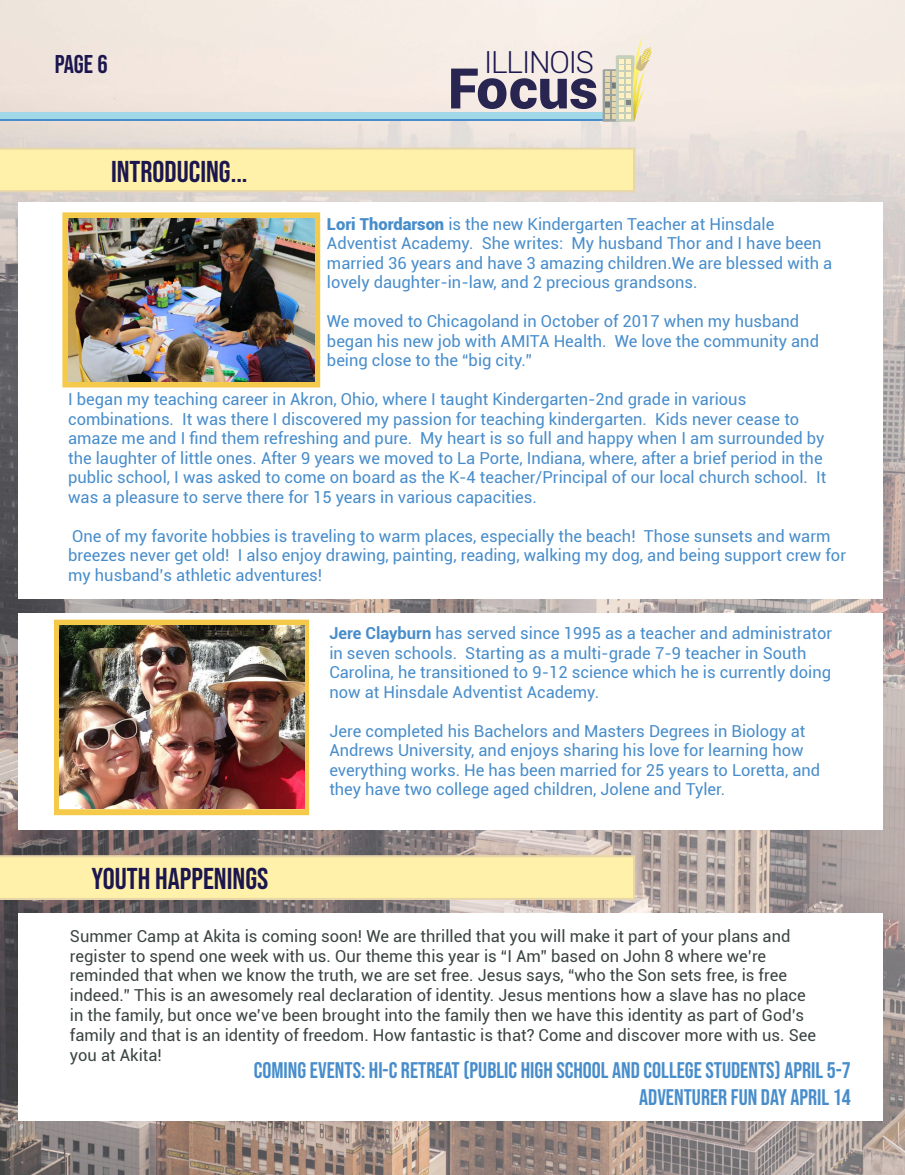
<style>
.page{position:relative;width:905px;height:1175px;background:#fff}
.page>*{position:absolute;margin:0;border:0;box-sizing:border-box;transform-origin:0 0}
.t1{font:900 56.1px "Roboto";color:#282551}
.t2{font:300 30.45px "Roboto";letter-spacing:-.04em;color:#1c164f}
.t3{font:30px "Bebas Neue";color:#1c164f}
.t4{font:25.5px "Bebas Neue";color:#1c164f}
.t5{font:22.5px/27px "Bebas Neue";color:#488dcb;text-align:right}
.t6{font:16.5px/19.5px "Roboto";color:#488dcb}
.t7{font:16.5px/19.8px "Roboto";color:#3a4442}
.s1{font-weight:900}
.s2{font-weight:700}
</style>
<div class="page">
<img style="left:0;top:0;width:904px;height:1174px">
<div style="left:18px;top:202px;width:864px;height:396px;background:#fff"></div>
<svg style="left:0;top:148px;width:635px;height:44px;background:#fdeea9"></svg>
<div style="left:0;top:114px;width:607px;height:7px;background:#488cca"></div>
<div style="left:0;top:112px;width:607px;height:7px;background:#a0d8e7"></div>
<svg style="left:602px;top:36px;width:49px;height:86px;background:#e2dcbe"></svg>
<div style="left:62px;top:212px;width:258px;height:175px;border:6px solid #f5ca4b"></div>
<img style="left:68px;top:218px;width:246px;height:164px">
<div style="left:18px;top:613px;width:864px;height:216px;background:#fff"></div>
<div style="left:54px;top:619px;width:255px;height:196px;border:6px solid #f5ca4b"></div>
<img style="left:60px;top:625px;width:244px;height:183px">
<svg style="left:0;top:855px;width:635px;height:45px;background:#fceda8"></svg>
<div style="left:18px;top:913px;width:864px;height:207px;background:#fff"></div>
<h3 class="t4" style="left:55px;top:50px;width:54px">PAGE 6</h3>
<h3 class="t3" style="left:111px;top:155px;width:138px">INTRODUCING...</h3>
<h2 class="t2" style="left:484px;top:41px;width:112px">ILLINOIS</h2>
<h1 class="t1" style="left:448px;top:49px;width:152px">Focus</h1>
<p class="t6" style="left:327px;top:213px;width:507px"><span class="s1">Lori Thordarson</span> is the new Kindergarten Teacher at Hinsdale Adventist Academy. She writes: My husband Thor and I have been married 36 years and have 3 amazing children.We are blessed with a lovely daughter-in-law, and 2 precious grandsons.</p>
<p class="t6" style="left:327px;top:311px;width:493px">We moved to Chicagoland in October of 2017 when my husband began his new job with AMITA Health. We love the community and being close to the “big city.”</p>
<p class="t6" style="left:68px;top:389px;width:759px">I began my teaching career in Akron, Ohio, where I taught Kindergarten-2nd grade in various combinations. It was there I discovered my passion for teaching kindergarten. Kids never cease to amaze me and I find them refreshing and pure. My heart is so full and happy when I am surrounded by the laughter of little ones. After 9 years we moved to La Porte, Indiana, where, after a brief period in the public school, I was asked to come on board as the K-4 teacher/Principal of our local church school. It was a pleasure to serve there for 15 years in various capacities.</p>
<p class="t6" style="left:68px;top:525px;width:779px">One of my favorite hobbies is traveling to warm places, especially the beach! Those sunsets and warm breezes never get old! I also enjoy drawing, painting, reading, walking my dog, and being support crew for my husband’s athletic adventures!</p>
<p class="t6" style="left:329px;top:623px;width:504px"><span class="s2">Jere Clayburn</span> has served since 1995 as a teacher and administrator in seven schools. Starting as a multi-grade 7-9 teacher in South Carolina, he transitioned to 9-12 science which he is currently doing now at Hinsdale Adventist Academy.</p>
<p class="t6" style="left:329px;top:720px;width:492px">Jere completed his Bachelors and Masters Degrees in Biology at Andrews University, and enjoys sharing his love for learning how everything works. He has been married for 25 years to Loretta, and they have two college aged children, Jolene and Tyler.</p>
<h3 class="t3" style="left:92px;top:861px;width:178px">YOUTH HAPPENINGS</h3>
<p class="t7" style="left:70px;top:925px;width:747px">Summer Camp at Akita is coming soon! We are thrilled that you will make it part of your plans and register to spend one week with us. Our theme this year is “I Am” based on John 8 where we’re reminded that when we know the truth, we are set free. Jesus says, “who the Son sets free, is free indeed.” This is an awesomely real declaration of identity. Jesus mentions how a slave has no place in the family, but once we’ve been brought into the family then we have this identity as part of God’s family and that is an identity of freedom. How fantastic is that? Come and discover more with us. See you at Akita!</p>
<h3 class="t5" style="left:254px;top:1056px;width:598px">COMING EVENTS: HI-C RETREAT (PUBLIC HIGH SCHOOL AND COLLEGE STUDENTS) APRIL 5-7<br>ADVENTURER FUN DAY APRIL 14</h3>
</div>
